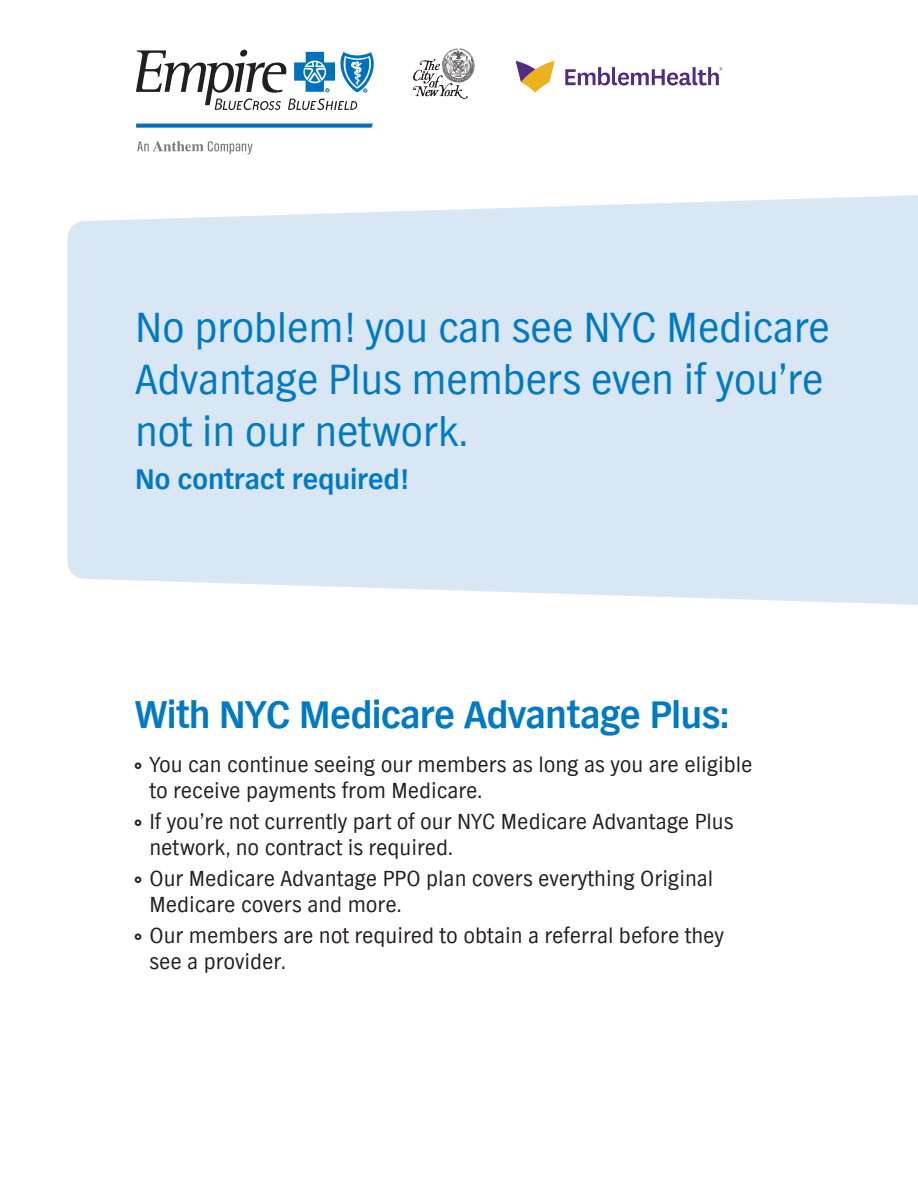
<style>
.page{position:relative;width:918px;height:1188px;background:#fff}
.page>*{position:absolute;margin:0;border:0;box-sizing:border-box;transform-origin:0 0}
.t1{font:43.5px/52.2px "TV Nord EF";letter-spacing:-.01em;color:#007ac2}
.t2{font:700 40.5px "TV Nord EF";letter-spacing:-.02em;color:#007ac2}
.t3{font:700 30px "TV Nord EF";letter-spacing:-.01em;color:#007ac2}
.t4{font:22.5px/25.5px "TV Nord EF";color:#231f20}
</style>
<div class="page">
<div style="left:67px;top:195px;width:851px;height:410px;background:#d9e7f4"></div>
<svg style="left:137px;top:141px;width:116px;height:13px"></svg>
<svg style="left:136px;top:124px;width:237px;height:4px"></svg>
<svg style="left:136px;top:50px;width:238px;height:60px"></svg>
<img style="left:414px;top:48px;width:308px;height:50px">
<p class="t1" style="left:135px;top:302px;width:697px">No problem! you can see NYC Medicare<br>Advantage Plus members even if you’re not in our network.</p>
<p class="t3" style="left:135px;top:462px;width:276px">No contract required!</p>
<p class="t2" style="left:135px;top:691px;width:595px">With NYC Medicare Advantage Plus:</p>
<p class="t4" style="left:149px;top:752px;width:605px">You can continue seeing our members as long as you are eligible to receive payments from Medicare.</p>
<p class="t4" style="left:149px;top:809px;width:586px">If you’re not currently part of our NYC Medicare Advantage Plus network, no contract is required.</p>
<p class="t4" style="left:149px;top:866px;width:565px">Our Medicare Advantage PPO plan covers everything Original<br>Medicare covers and more.</p>
<p class="t4" style="left:149px;top:923px;width:576px">Our members are not required to obtain a referral before they see a provider.</p>
</div>
